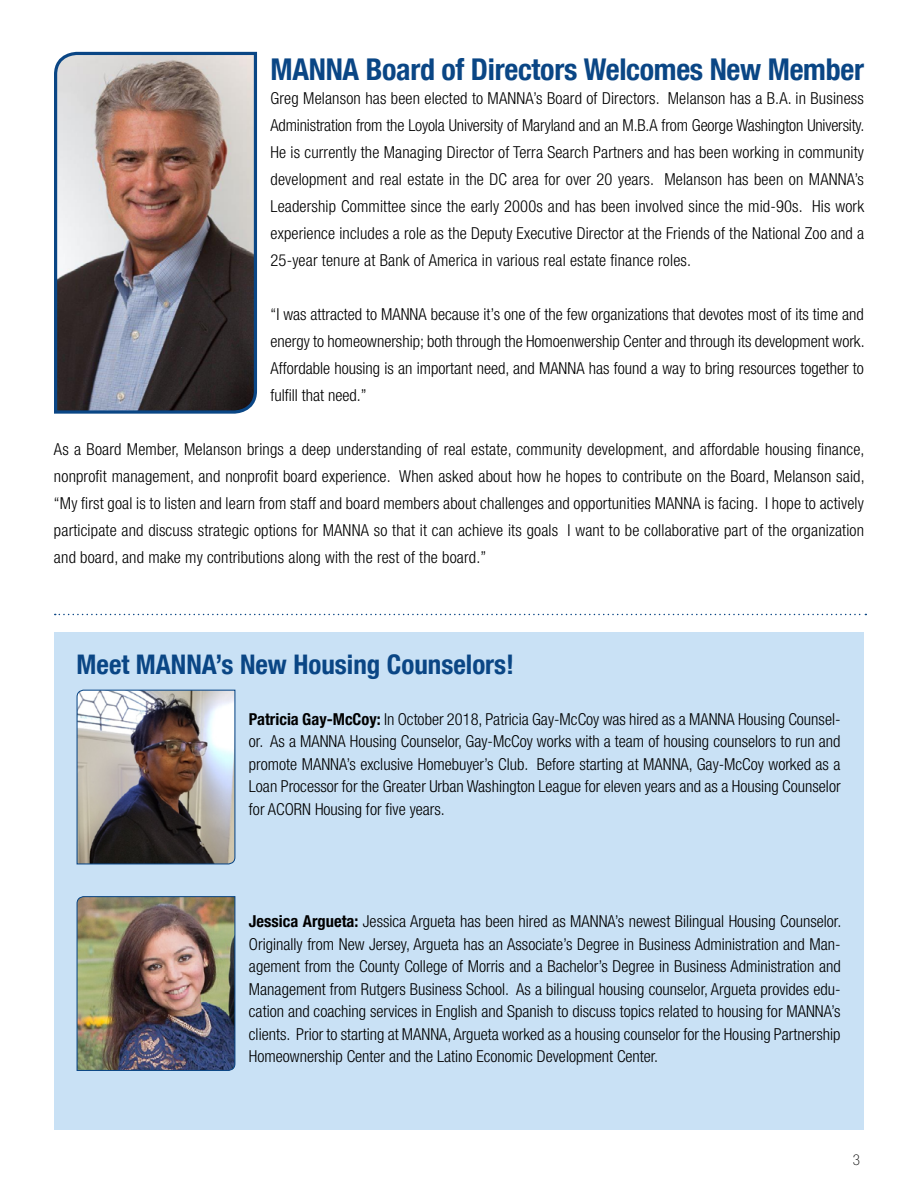
<style>
.page{position:relative;width:918px;height:1188px;background:#fff}
.page>*{position:absolute;margin:0;border:0;box-sizing:border-box;transform-origin:0 0}
.t1{font:700 condensed 30px "Helvetica Neue LT Com";letter-spacing:-.01em;color:#0a4685}
.t2{font:700 condensed 27px "Helvetica Neue LT Com";color:#0a4685}
.t3{font:300 condensed 16.5px/27px "Helvetica Neue LT Std";letter-spacing:.01em;color:#000;text-align:justify}
.t4{font:300 condensed 16.5px/22.5px "Helvetica Neue LT Pro";color:#000;text-align:justify}
.t5{font:100 condensed 15px "Helvetica Neue LT Std";color:#000}
.s1{font-weight:700}
</style>
<div class="page">
<img style="left:54px;top:51px;width:203px;height:363px">
<div style="left:54px;top:633px;width:810px;height:497px;background:#c9e1f5"></div>
<svg style="left:55px;top:614px;width:811px;height:1px"></svg>
<img style="left:76px;top:689px;width:160px;height:176px">
<img style="left:76px;top:896px;width:160px;height:175px">
<h1 class="t1" style="left:271px;top:52px;width:595px">MANNA Board of Directors Welcomes New Member</h1>
<p class="t3" style="left:271px;top:85px;width:596px">Greg Melanson has been elected to MANNA’s Board of Directors. Melanson has a B.A. in Business Administration from the Loyola University of Maryland and an M.B.A from George Washington University.<br>He is currently the Managing Director of Terra Search Partners and has been working in community development and real estate in the DC area for over 20 years. Melanson has been on MANNA’s Leadership Committee since the early 2000s and has been involved since the mid-90s. His work experience includes a role as the Deputy Executive Director at the Friends of the National Zoo and a 25-year tenure at Bank of America in various real estate finance roles.</p>
<p class="t3" style="left:271px;top:301px;width:596px">“I was attracted to MANNA because it’s one of the few organizations that devotes most of its time and energy to homeownership; both through the Homoenwership Center and through its development work.<br>Affordable housing is an important need, and MANNA has found a way to bring resources together to fulfill that need.”</p>
<p class="t3" style="left:54px;top:436px;width:812px">As a Board Member, Melanson brings a deep understanding of real estate, community development, and affordable housing finance, nonprofit management, and nonprofit board experience. When asked about how he hopes to contribute on the Board, Melanson said, “My first goal is to listen and learn from staff and board members about challenges and opportunities MANNA is facing. I hope to actively participate and discuss strategic options for MANNA so that it can achieve its goals I want to be collaborative part of the organization and board, and make my contributions along with the rest of the board.”</p>
<h2 class="t2" style="left:77px;top:648px;width:439px">Meet MANNA’s New Housing Counselors!</h2>
<p class="t4" style="left:249px;top:707px;width:593px"><span class="s1">Patricia Gay-McCoy:</span> In October 2018, Patricia Gay-McCoy was hired as a MANNA Housing Counsel&shy;or. As a MANNA Housing Counselor, Gay-McCoy works with a team of housing counselors to run and promote MANNA’s exclusive Homebuyer’s Club. Before starting at MANNA, Gay-McCoy worked as a Loan Processor for the Greater Urban Washington League for eleven years and as a Housing Counselor for ACORN Housing for five years.</p>
<p class="t4" style="left:249px;top:910px;width:594px"><span class="s1">Jessica Argueta:</span> Jessica Argueta has been hired as MANNA’s newest Bilingual Housing Counselor.<br>Originally from New Jersey, Argueta has an Associate’s Degree in Business Administration and Man&shy;agement from the County College of Morris and a Bachelor’s Degree in Business Administration and Management from Rutgers Business School. As a bilingual housing counselor, Argueta provides edu&shy;cation and coaching services in English and Spanish to discuss topics related to housing for MANNA’s clients. Prior to starting at MANNA, Argueta worked as a housing counselor for the Housing Partnership Homeownership Center and the Latino Economic Development Center.</p>
<p class="t5" style="left:853px;top:1151px;width:9px">3</p>
</div>
